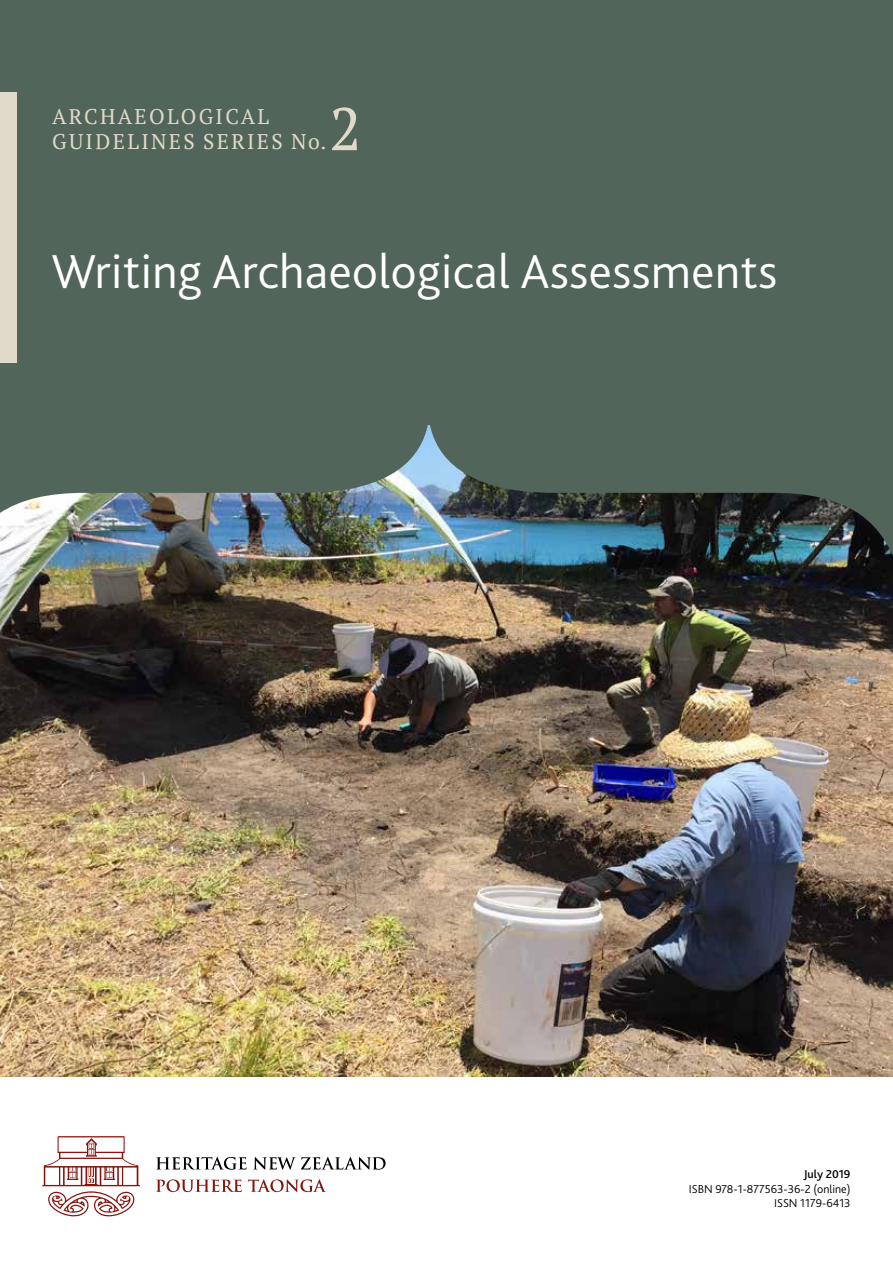
<style>
.page{position:relative;width:893px;height:1263px;background:#fff}
.page>*{position:absolute;margin:0;border:0;box-sizing:border-box;transform-origin:0 0}
.t1{font:60.15px "PT Serif";color:#e1daca}
.t2{font:300 49.8px "Bliss 2";letter-spacing:.01em;color:#fff}
.t3{font:21.15px/25.3px "PT Serif";letter-spacing:.11em;color:#e1daca}
.t4{font:300 12px/14.4px "Bliss 2";color:#000;text-align:right}
.t5{font:500 12px "Bliss 2";color:#000}
</style>
<div class="page">
<img style="left:0;top:608px;width:893px;height:469px">
<svg style="left:0;top:0;width:893px;height:608px;background:#52645b"></svg>
<svg style="left:156px;top:1157px;width:230px;height:13px"></svg>
<svg style="left:156px;top:1179px;width:170px;height:13px"></svg>
<svg style="left:42px;top:1136px;width:98px;height:80px"></svg>
<div style="left:0;top:93px;width:16px;height:270px;background:#e1daca"></div>
<h3 class="t3" style="left:52px;top:104px;width:276px">ARCHAEOLOGICAL<br>GUIDELINES SERIES No.</h3>
<h1 class="t1" style="left:329px;top:90px;width:34px">2</h1>
<h2 class="t2" style="left:51px;top:240px;width:728px">Writing Archaeological Assessments</h2>
<p class="t5" style="left:804px;top:1167px;width:48px">July 2019</p>
<p class="t4" style="left:689px;top:1181px;width:163px">ISBN 978-1-877563-36-2 (online)<br>ISSN 1179-6413</p>
</div>
